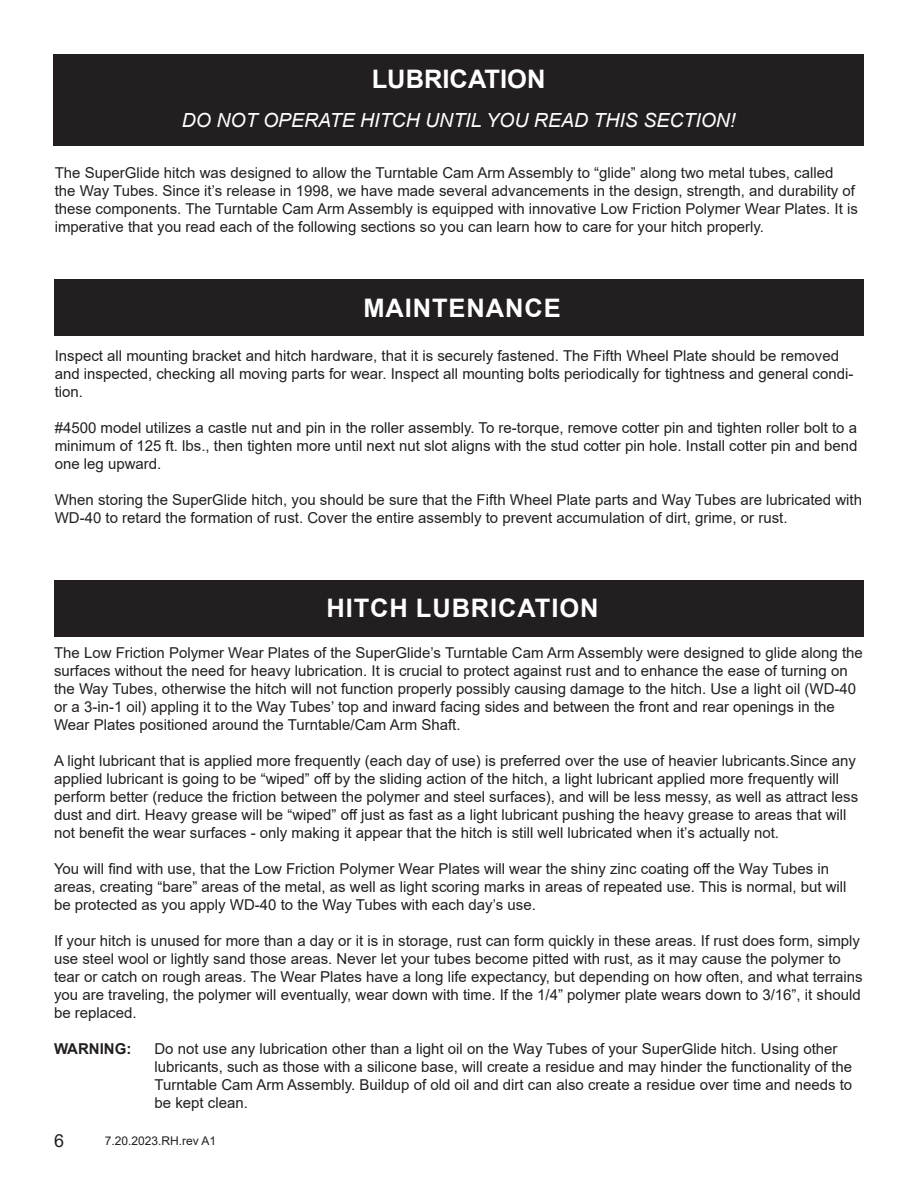
<style>
.page{position:relative;width:918px;height:1188px;background:#fff}
.page>*{position:absolute;margin:0;border:0;box-sizing:border-box;transform-origin:0 0}
.t1{font:700 25.5px "Arial";letter-spacing:.035em;color:#fff}
.t2{font:700 25.5px "Arial";color:#fff}
.t3{font:italic 19.5px "Arial";color:#fff}
.t4{font:18px "Arial";color:#231f20}
.t5{font:15px/18px "Arial";color:#231f20}
.t6{font:700 15px "Arial";color:#231f20}
.t7{font:12px "Arial";color:#231f20}
</style>
<div class="page">
<div style="left:54px;top:280px;width:810px;height:56px;background:#231f20"></div>
<div style="left:54px;top:580px;width:810px;height:56px;background:#231f20"></div>
<div style="left:53px;top:55px;width:811px;height:91px;background:#231f20"></div>
<h1 class="t2" style="left:372px;top:61px;width:175px">LUBRICATION</h1>
<h2 class="t3" style="left:182px;top:107px;width:555px">DO NOT OPERATE HITCH UNTIL YOU READ THIS SECTION!</h2>
<p class="t5" style="left:55px;top:164px;width:805px">The SuperGlide hitch was designed to allow the Turntable Cam Arm Assembly to “glide” along two metal tubes, called the Way Tubes. Since it’s release in 1998, we have made several advancements in the design, strength, and durability of these components. The Turntable Cam Arm Assembly is equipped with innovative Low Friction Polymer Wear Plates. It is imperative that you read each of the following sections so you can learn how to care for your hitch properly.</p>
<h1 class="t1" style="left:363px;top:290px;width:199px">MAINTENANCE</h1>
<p class="t5" style="left:55px;top:347px;width:800px">Inspect all mounting bracket and hitch hardware, that it is securely fastened. The Fifth Wheel Plate should be removed and inspected, checking all moving parts for wear. Inspect all mounting bolts periodically for tightness and general condi&shy;tion.</p>
<p class="t5" style="left:55px;top:419px;width:804px;text-align:justify">#4500 model utilizes a castle nut and pin in the roller assembly. To re-torque, remove cotter pin and tighten roller bolt to a minimum of 125 ft. lbs., then tighten more until next nut slot aligns with the stud cotter pin hole. Install cotter pin and bend one leg upward.</p>
<p class="t5" style="left:55px;top:491px;width:809px">When storing the SuperGlide hitch, you should be sure that the Fifth Wheel Plate parts and Way Tubes are lubricated with<br>WD-40 to retard the formation of rust. Cover the entire assembly to prevent accumulation of dirt, grime, or rust.</p>
<h1 class="t1" style="left:326px;top:590px;width:274px">HITCH LUBRICATION</h1>
<p class="t5" style="left:54px;top:644px;width:810px">The Low Friction Polymer Wear Plates of the SuperGlide’s Turntable Cam Arm Assembly were designed to glide along the surfaces without the need for heavy lubrication. It is crucial to protect against rust and to enhance the ease of turning on the Way Tubes, otherwise the hitch will not function properly possibly causing damage to the hitch. Use a light oil (WD-40 or a 3-in-1 oil) appling it to the Way Tubes’ top and inward facing sides and between the front and rear openings in the Wear Plates positioned around the Turntable/Cam Arm Shaft.</p>
<p class="t5" style="left:54px;top:752px;width:806px">A light lubricant that is applied more frequently (each day of use) is preferred over the use of heavier lubricants.Since any applied lubricant is going to be “wiped” off by the sliding action of the hitch, a light lubricant applied more frequently will perform better (reduce the friction between the polymer and steel surfaces), and will be less messy, as well as attract less dust and dirt. Heavy grease will be “wiped” off just as fast as a light lubricant pushing the heavy grease to areas that will not benefit the wear surfaces - only making it appear that the hitch is still well lubricated when it’s actually not.</p>
<p class="t5" style="left:54px;top:860px;width:794px">You will find with use, that the Low Friction Polymer Wear Plates will wear the shiny zinc coating off the Way Tubes in areas, creating “bare” areas of the metal, as well as light scoring marks in areas of repeated use. This is normal, but will be protected as you apply WD-40 to the Way Tubes with each day’s use.</p>
<p class="t5" style="left:54px;top:932px;width:810px">If your hitch is unused for more than a day or it is in storage, rust can form quickly in these areas. If rust does form, simply use steel wool or lightly sand those areas. Never let your tubes become pitted with rust, as it may cause the polymer to tear or catch on rough areas. The Wear Plates have a long life expectancy, but depending on how often, and what terrains you are traveling, the polymer will eventually, wear down with time. If the 1/4” polymer plate wears down to 3/16”, it should be replaced.</p>
<p class="t6" style="left:54px;top:1038px;width:79px">WARNING:</p>
<p class="t5" style="left:155px;top:1040px;width:699px">Do not use any lubrication other than a light oil on the Way Tubes of your SuperGlide hitch. Using other lubricants, such as those with a silicone base, will create a residue and may hinder the functionality of the Turntable Cam Arm Assembly. Buildup of old oil and dirt can also create a residue over time and needs to be kept clean.</p>
<p class="t4" style="left:54px;top:1128px;width:12px">6</p>
<p class="t7" style="left:105px;top:1133px;width:113px">7.20.2023.RH.rev A1</p>
</div>
